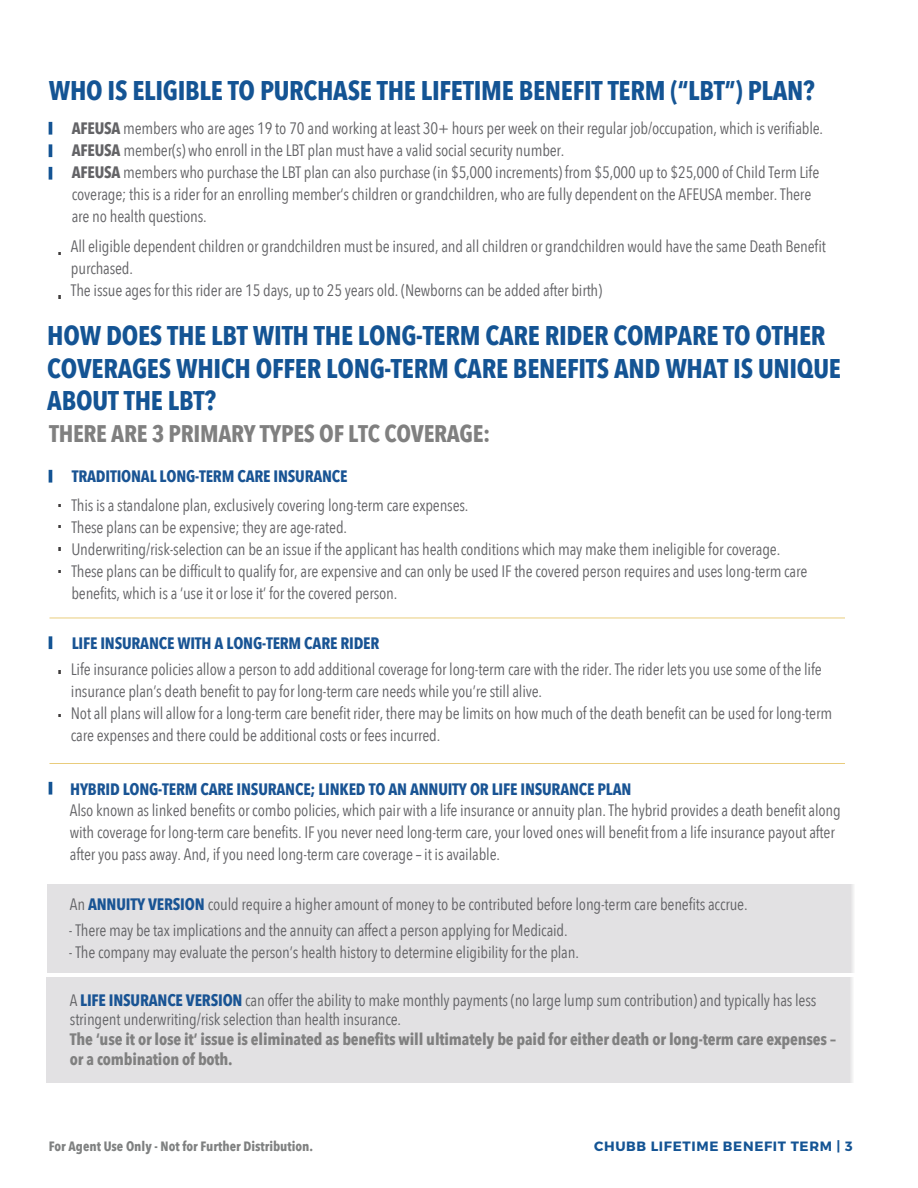
<style>
.page{position:relative;width:918px;height:1188px;background:#fff}
.page>*{position:absolute;margin:0;border:0;box-sizing:border-box;transform-origin:0 0}
.t1{font:700 27px/32.4px "Avenir Next Condensed";letter-spacing:-.01em;color:#145494}
.t2{font:700 24px "Avenir Next Condensed";letter-spacing:-.01em;color:#808080}
.t3{font:16.5px/21.9px "Avenir Next Condensed";letter-spacing:-.01em;color:#636366}
.t4{font:700 16.5px "Avenir Next Condensed";letter-spacing:-.01em;color:#195494}
.t5{font:700 16.5px/19.8px "Avenir Next Condensed";letter-spacing:-.01em;color:#808080}
.t6{font:700 13.5px "Avenir Next Condensed";color:#7f8181}
.t7{font:13.5px "Trueno Bd";letter-spacing:.05em;color:#145494}
.s1{font-weight:700}
.s2{font-style:inherit}
.s3{font-weight:700;color:#195494}
</style>
<div class="page">
<svg style="left:49px;top:122px;width:3px;height:13px"></svg>
<svg style="left:49px;top:144px;width:3px;height:13px"></svg>
<svg style="left:49px;top:167px;width:3px;height:13px"></svg>
<svg style="left:49px;top:470px;width:3px;height:13px"></svg>
<hr style="left:49px;top:618px;width:796px;height:1px;background:#dbac27">
<svg style="left:49px;top:636px;width:3px;height:13px"></svg>
<hr style="left:49px;top:763px;width:796px;height:1px;background:#dbac27">
<svg style="left:49px;top:782px;width:3px;height:13px"></svg>
<h1 class="t1" style="left:49px;top:74px;width:767px">WHO IS ELIGIBLE TO PURCHASE THE LIFETIME BENEFIT TERM (“LBT”) PLAN?</h1>
<p class="t3" style="left:72px;top:116px;width:753px"><span class="s1">AFEUSA</span> members who <span class="s2">are ages 19 to 70</span> and working at least 30+ hours per week on their regular job/occupation, which is verifiable.<br><span class="s1">AFEUSA</span> member(s) who enroll in the LBT plan must have a valid social security number.<br><span class="s1">AFEUSA</span> members who purchase the LBT plan can also purchase (in $5,000 increments) from $5,000 up to $25,000 of Child Term Life coverage; this is a rider for an enrolling member’s children or grandchildren, who are fully dependent on the AFEUSA member. There are no health questions.</p>
<p class="t3" style="left:71px;top:234px;width:757px">All eligible dependent children or grandchildren must be insured, and all children or grandchildren would have the same Death Benefit purchased.<br>The issue ages for this rider are 15 days, up to 25 years old. (Newborns can be added after birth)</p>
<h1 class="t1" style="left:47px;top:319px;width:795px">HOW DOES THE LBT WITH THE LONG-TERM CARE RIDER COMPARE TO OTHER<br>COVERAGES WHICH OFFER LONG-TERM CARE BENEFITS AND WHAT IS UNIQUE<br>ABOUT THE LBT?</h1>
<h2 class="t2" style="left:49px;top:419px;width:443px">THERE ARE 3 PRIMARY TYPES OF LTC COVERAGE:</h2>
<p class="t4" style="left:72px;top:466px;width:277px">TRADITIONAL LONG-TERM CARE INSURANCE</p>
<p class="t3" style="left:71px;top:494px;width:738px">This is a standalone plan, exclusively covering long-term care expenses.<br>These plans can be expensive; they are age-rated.<br>Underwriting/risk-selection can be an issue if the applicant has health conditions which may make them ineligible for coverage.<br>These plans can be difficult to qualify for, are expensive and can only be used IF the covered person requires and uses long-term care benefits, which is a ‘use it or lose it’ for the covered person.</p>
<p class="t4" style="left:72px;top:633px;width:309px">LIFE INSURANCE WITH A LONG-TERM CARE RIDER</p>
<p class="t3" style="left:71px;top:658px;width:763px">Life insurance policies allow a person to add additional coverage for long-term care with the rider. The rider lets you use some of the life insurance plan’s death benefit to pay for long-term care needs while you’re still alive.<br>Not all plans will allow for a long-term care benefit rider, there may be limits on how much of the death benefit can be used for long-term care expenses and there could be additional costs or fees incurred.</p>
<p class="t4" style="left:70px;top:779px;width:563px">HYBRID LONG-TERM CARE INSURANCE; LINKED TO AN ANNUITY OR LIFE INSURANCE PLAN</p>
<p class="t3" style="left:70px;top:799px;width:772px">Also known as linked benefits or combo policies, which pair with a life insurance or annuity plan. The hybrid provides a death benefit along with coverage for long-term care benefits. IF you never need long-term care, your loved ones will benefit from a life insurance payout after after you pass away. And, if you need long-term care coverage – it is available.</p>
<p class="t3" style="left:70px;top:893px;width:679px">An <span class="s3">ANNUITY VERSION</span> could require a higher amount of money to be contributed before long-term care benefits accrue.</p>
<p class="t3" style="left:69px;top:919px;width:500px">- There may be tax implications and the annuity can affect a person applying for Medicaid.</p>
<p class="t3" style="left:69px;top:941px;width:511px">- The company may evaluate the person’s health history to determine eligibility for the plan.</p>
<p class="t3" style="left:70px;top:989px;width:748px;line-height:19.8px">A <span class="s3">LIFE INSURANCE VERSION</span> can offer the ability to make monthly payments (no large lump sum contribution) and typically has less stringent underwriting/risk selection than health insurance.</p>
<p class="t5" style="left:70px;top:1029px;width:768px">The ‘use it or lose it’ issue is eliminated as benefits will ultimately be paid for either death or long-term care expenses – or a combination of both.</p>
<p class="t6" style="left:49px;top:1138px;width:266px">For Agent Use Only - Not for Further Distribution.</p>
<p class="t7" style="left:594px;top:1139px;width:260px">CHUBB LIFETIME BENEFIT TERM | 3</p>
</div>
